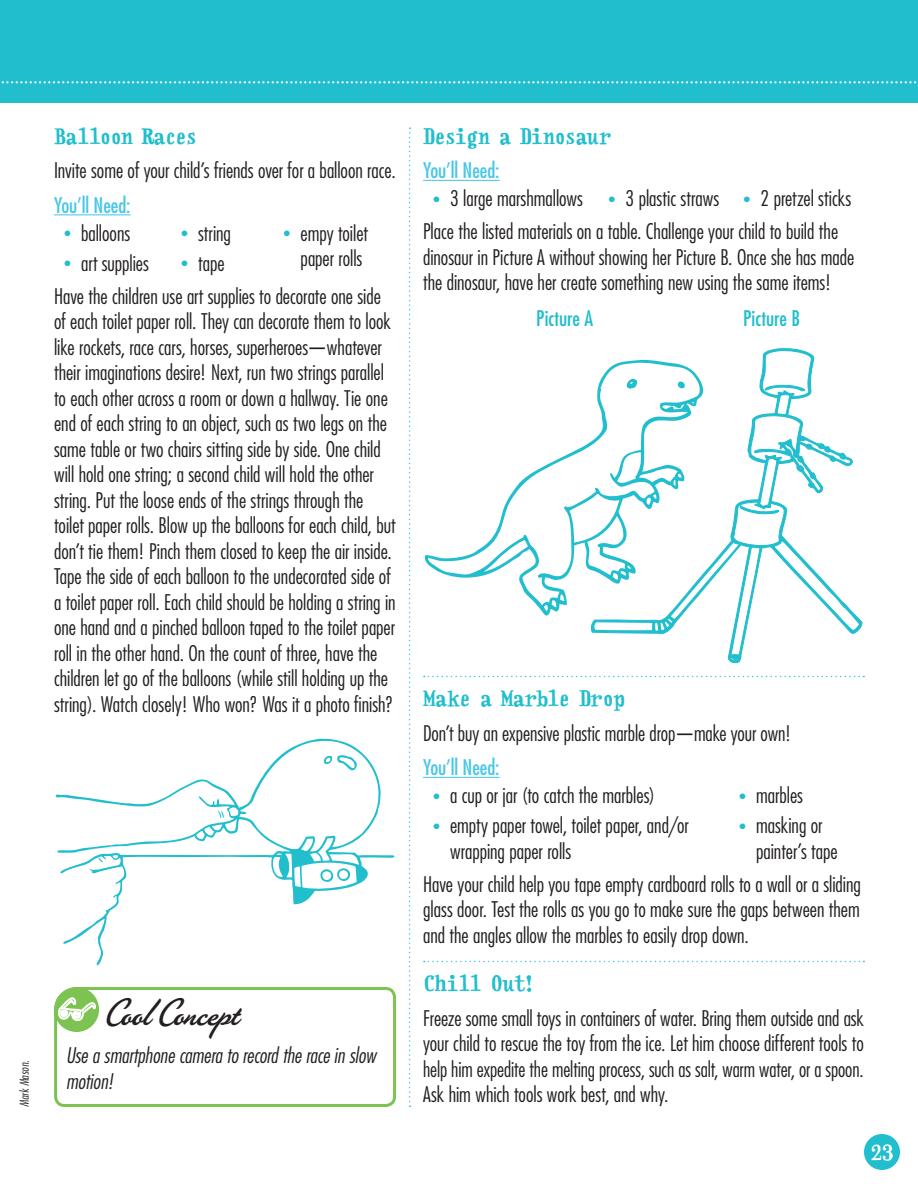
<style>
.page{position:relative;width:918px;height:1188px;background:#fff}
.page>*{position:absolute;margin:0;border:0;box-sizing:border-box;transform-origin:0 0}
.TT{font:39px "Las Vegas Fabulous";color:#231f20}
.body__light_cnd{font:300 condensed 21px/25.5px "Futura Std";color:#231f20}
.bullet__light_cnd{font:300 condensed 21px/25.5px "Futura Std";color:#231f20}
.title-s2{font:700 21px "Handwriter";letter-spacing:-.06em;color:#21bece}
.body__light_cnd-2{font:italic 300 condensed 21px/25.5px "Futura Std";color:#231f20}
.body__light_cnd-3{font:condensed 21px "Futura Std";letter-spacing:-.005em;color:#48c7e6}
.body__light_cnd-4{font:condensed 21px "Futura Std";color:#21bece}
.t1{font:700 21px "Handwriter";color:#fff}
.credit__8pt{font:italic 300 condensed 12px "Futura Std";color:#231f20}
.s1{font-size:15px;color:#21bece}
</style>
<div class="page">
<div style="left:0;top:0;width:918px;height:104px;background:#21bece"></div>
<svg style="left:1px;top:81px;width:916px;height:2px"></svg>
<hr style="left:423px;top:180px;width:77px;height:1px;background:#48c7e6">
<hr style="left:54px;top:214px;width:77px;height:1px;background:#48c7e6">
<svg style="left:54px;top:987px;width:343px;height:120px"></svg>
<svg style="left:409px;top:127px;width:2px;height:980px"></svg>
<svg style="left:424px;top:676px;width:440px;height:1px"></svg>
<svg style="left:424px;top:961px;width:440px;height:1px"></svg>
<hr style="left:423px;top:777px;width:77px;height:1px;background:#48c7e6">
<svg style="left:425px;top:442px;width:165px;height:174px"></svg>
<svg style="left:590px;top:348px;width:272px;height:315px"></svg>
<svg style="left:56px;top:739px;width:339px;height:226px"></svg>
<svg style="left:320px;top:868px;width:31px;height:16px"></svg>
<svg style="left:323px;top:754px;width:35px;height:17px"></svg>
<svg style="left:218px;top:811px;width:6px;height:7px"></svg>
<svg style="left:99px;top:858px;width:4px;height:4px"></svg>
<div style="left:864px;top:1134px;width:36px;height:36px;background:#21bece;border-radius:50%"></div>
<p class="title-s2" style="left:54px;top:124px;width:145px">Balloon Races</p>
<p class="body__light_cnd" style="left:54px;top:158px;width:343px">Invite some of your child’s friends over for a balloon race.</p>
<p class="body__light_cnd-3" style="left:54px;top:192px;width:78px">You’ll Need:</p>
<p class="bullet__light_cnd" style="left:64px;top:220px;width:67px"><span class="s1">•</span> balloons</p>
<p class="bullet__light_cnd" style="left:64px;top:250px;width:86px"><span class="s1">•</span> art supplies</p>
<p class="bullet__light_cnd" style="left:284px;top:220px;width:85px;text-align:center"><span class="s1">•</span> empy toilet paper rolls</p>
<p class="body__light_cnd" style="left:54px;top:283px;width:343px">Have the children use art supplies to decorate one side of each toilet paper roll. They can decorate them to look like rockets, race cars, horses, superheroes—whatever their imaginations desire! Next, run two strings parallel to each other across a room or down a hallway. Tie one end of each string to an object, such as two legs on the same table or two chairs sitting side by side. One child will hold one string; a second child will hold the other string. Put the loose ends of the strings through the toilet paper rolls. Blow up the balloons for each child, but don’t tie them! Pinch them closed to keep the air inside.<br>Tape the side of each balloon to the undecorated side of a toilet paper roll. Each child should be holding a string in one hand and a pinched balloon taped to the toilet paper roll in the other hand. On the count of three, have the children let go of the balloons (while still holding up the string). Watch closely! Who won? Was it a photo finish?</p>
<p class="bullet__light_cnd" style="left:181px;top:220px;width:51px"><span class="s1">•</span> string</p>
<p class="bullet__light_cnd" style="left:181px;top:250px;width:45px"><span class="s1">•</span> tape</p>
<p class="credit__8pt" style="left:17px;top:1107px;width:48px;rotate:-90deg">Mark Mason.</p>
<p class="TT" style="left:105px;top:992px;width:134px">Cool Concept</p>
<p class="body__light_cnd-2" style="left:66px;top:1044px;width:312px">Use a smartphone camera to record the race in slow motion!</p>
<p class="title-s2" style="left:423px;top:124px;width:190px">Design a Dinosaur</p>
<p class="body__light_cnd-3" style="left:423px;top:158px;width:78px">You’ll Need:</p>
<p class="bullet__light_cnd" style="left:433px;top:186px;width:151px"><span class="s1">•</span> 3 large marshmallows</p>
<p class="bullet__light_cnd" style="left:609px;top:186px;width:112px"><span class="s1">•</span> 3 plastic straws</p>
<p class="bullet__light_cnd" style="left:744px;top:186px;width:109px"><span class="s1">•</span> 2 pretzel sticks</p>
<p class="body__light_cnd" style="left:423px;top:219px;width:433px">Place the listed materials on a table. Challenge your child to build the dinosaur in Picture A without showing her Picture B. Once she has made the dinosaur, have her create something new using the same items!</p>
<p class="body__light_cnd-4" style="left:536px;top:306px;width:58px">Picture A</p>
<p class="body__light_cnd-4" style="left:743px;top:306px;width:58px">Picture B</p>
<p class="title-s2" style="left:423px;top:686px;width:204px">Make a Marble Drop</p>
<p class="body__light_cnd" style="left:423px;top:720px;width:370px">Don’t buy an expensive plastic marble drop—make your own!</p>
<p class="body__light_cnd-3" style="left:423px;top:755px;width:78px">You’ll Need:</p>
<p class="bullet__light_cnd" style="left:433px;top:783px;width:223px"><span class="s1">•</span> a cup or jar (to catch the marbles)</p>
<p class="bullet__light_cnd" style="left:450px;top:813px;width:240px;text-indent:-17px"><span class="s1">•</span> empty paper towel, toilet paper, and/or wrapping paper rolls</p>
<p class="bullet__light_cnd" style="left:739px;top:783px;width:65px"><span class="s1">•</span> marbles</p>
<p class="bullet__light_cnd" style="left:756px;top:813px;width:83px;text-indent:-17px"><span class="s1">•</span> masking or painter’s tape</p>
<p class="body__light_cnd" style="left:423px;top:871px;width:439px;text-align:justify">Have your child help you tape empty cardboard rolls to a wall or a sliding glass door. Test the rolls as you go to make sure the gaps between them and the angles allow the marbles to easily drop down.</p>
<p class="title-s2" style="left:423px;top:971px;width:114px">Chill Out!</p>
<p class="body__light_cnd" style="left:423px;top:1005px;width:442px;text-align:justify">Freeze some small toys in containers of water. Bring them outside and ask your child to rescue the toy from the ice. Let him choose different tools to help him expedite the melting process, such as salt, warm water, or a spoon.<br>Ask him which tools work best, and why.</p>
<p class="t1" style="left:870px;top:1140px;width:26px">23</p>
</div>
